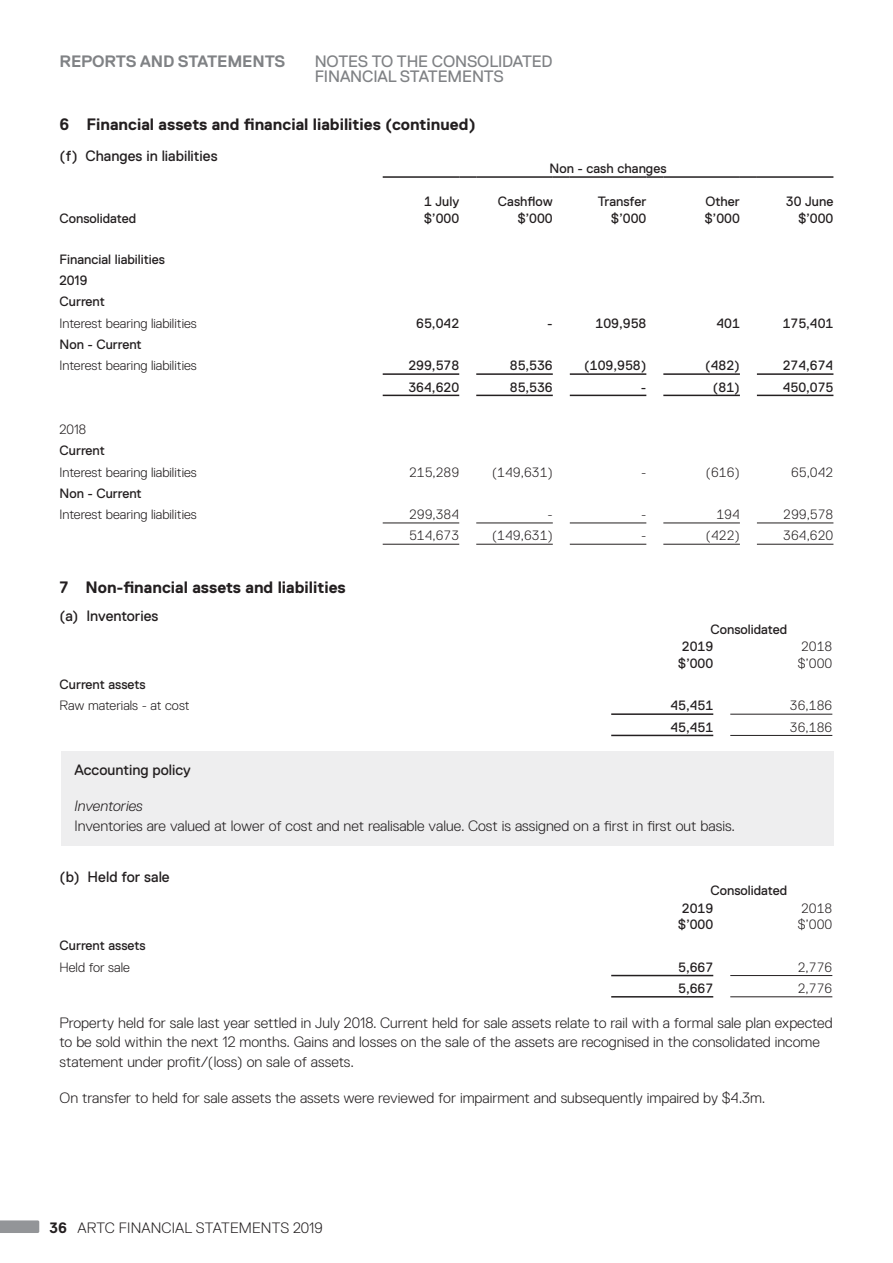
<style>
.page{position:relative;width:893px;height:1263px;background:#fff}
.page>*{position:absolute;margin:0;border:0;box-sizing:border-box;transform-origin:0 0}
.SUBHEADING{font:700 16.5px "Replica Std";color:#231f20}
.SUBHEADING_CAPS{font:16.5px/15px "Replica Std";letter-spacing:-.01em;color:#808285}
.SUBHEADING_CAPS-2{font:700 16.5px "Replica Std";letter-spacing:-.01em;color:#808285}
.BASIC_BODY_TEXT{font:300 15px/19.5px "Replica Std";color:#231f20}
.BASIC_BODY_TEXT-2{font:15px "Replica Std";color:#231f20}
.Financials_-_Num_-_2{font:13.5px/16.5px "Replica Std";color:#231f20;text-align:right}
.Financials_-_Default{font:300 13.5px "Replica Std";color:#231f20}
.Financials_-_Num_-_2-2{font:300 13.5px "Replica Std";color:#231f20}
.Financials_-_Default-2{font:13.5px "Replica Std";color:#231f20}
.Financials_-_Consoli{font:13.5px "Replica Std";color:#231f20}
.s1{font-style:italic}
.s2{font-weight:700}
</style>
<div class="page">
<svg style="left:0;top:1220px;width:39px;height:13px"></svg>
<hr style="left:383px;top:176px;width:76px;height:2px;background:#231f20">
<svg style="left:459px;top:176px;width:17px;height:2px"></svg>
<hr style="left:476px;top:176px;width:77px;height:2px;background:#231f20">
<svg style="left:553px;top:176px;width:17px;height:2px"></svg>
<hr style="left:570px;top:176px;width:76px;height:2px;background:#231f20">
<svg style="left:646px;top:176px;width:17px;height:2px"></svg>
<hr style="left:663px;top:176px;width:77px;height:2px;background:#231f20">
<svg style="left:740px;top:176px;width:17px;height:2px"></svg>
<hr style="left:757px;top:176px;width:76px;height:2px;background:#231f20">
<hr style="left:383px;top:373px;width:76px;height:2px;background:#231f20">
<hr style="left:383px;top:395px;width:76px;height:1px;background:#231f20">
<hr style="left:476px;top:373px;width:77px;height:2px;background:#231f20">
<hr style="left:476px;top:395px;width:77px;height:1px;background:#231f20">
<hr style="left:570px;top:373px;width:76px;height:2px;background:#231f20">
<hr style="left:570px;top:395px;width:76px;height:1px;background:#231f20">
<hr style="left:663px;top:373px;width:77px;height:2px;background:#231f20">
<hr style="left:663px;top:395px;width:77px;height:1px;background:#231f20">
<hr style="left:757px;top:373px;width:76px;height:2px;background:#231f20">
<hr style="left:757px;top:395px;width:76px;height:1px;background:#231f20">
<hr style="left:383px;top:523px;width:76px;height:1px;background:#231f20">
<hr style="left:383px;top:544px;width:76px;height:1px;background:#231f20">
<hr style="left:476px;top:523px;width:77px;height:1px;background:#231f20">
<hr style="left:476px;top:544px;width:77px;height:1px;background:#231f20">
<hr style="left:570px;top:523px;width:76px;height:1px;background:#231f20">
<hr style="left:570px;top:544px;width:76px;height:1px;background:#231f20">
<hr style="left:663px;top:523px;width:77px;height:1px;background:#231f20">
<hr style="left:663px;top:544px;width:77px;height:1px;background:#231f20">
<hr style="left:757px;top:523px;width:76px;height:1px;background:#231f20">
<hr style="left:757px;top:544px;width:76px;height:1px;background:#231f20">
<hr style="left:611px;top:713px;width:102px;height:2px;background:#231f20">
<hr style="left:611px;top:735px;width:102px;height:1px;background:#231f20">
<hr style="left:730px;top:714px;width:102px;height:1px;background:#231f20">
<hr style="left:730px;top:735px;width:102px;height:1px;background:#231f20">
<hr style="left:611px;top:975px;width:102px;height:1px;background:#231f20">
<hr style="left:611px;top:996px;width:102px;height:1px;background:#231f20">
<hr style="left:730px;top:975px;width:102px;height:1px;background:#231f20">
<hr style="left:730px;top:996px;width:102px;height:1px;background:#231f20">
<div style="left:61px;top:751px;width:772px;height:94px;background:#eeeeef"></div>
<p class="SUBHEADING_CAPS-2" style="left:60px;top:53px;width:227px">REPORTS AND STATEMENTS</p>
<p class="SUBHEADING_CAPS" style="left:315px;top:54px;width:239px">NOTES TO THE CONSOLIDATED<br>FINANCIAL STATEMENTS</p>
<p class="SUBHEADING" style="left:60px;top:115px;width:418px">6 Financial assets and financial liabilities (continued)</p>
<p class="BASIC_BODY_TEXT-2" style="left:60px;top:147px;width:160px">(f) Changes in liabilities</p>
<p class="Financials_-_Consoli" style="left:550px;top:161px;width:119px">Non - cash changes</p>
<p class="Financials_-_Default-2" style="left:60px;top:211px;width:78px">Consolidated</p>
<p class="Financials_-_Num_-_2" style="left:424px;top:193px;width:37px;text-align:left">1 July $’000</p>
<p class="Financials_-_Num_-_2" style="left:498px;top:193px;width:56px">Cashflow $’000</p>
<p class="Financials_-_Num_-_2" style="left:598px;top:193px;width:50px">Transfer $’000</p>
<p class="Financials_-_Num_-_2" style="left:705px;top:193px;width:37px;text-align:left">Other $’000</p>
<p class="Financials_-_Num_-_2" style="left:786px;top:193px;width:49px">30 June $’000</p>
<p class="Financials_-_Default-2" style="left:60px;top:252px;width:107px">Financial liabilities</p>
<p class="Financials_-_Default-2" style="left:60px;top:273px;width:29px">2019</p>
<p class="Financials_-_Default-2" style="left:60px;top:294px;width:47px">Current</p>
<p class="Financials_-_Default" style="left:60px;top:316px;width:139px">Interest bearing liabilities</p>
<p class="Financials_-_Num_-_2" style="left:416px;top:315px;width:44px">65,042</p>
<p class="Financials_-_Num_-_2" style="left:547px;top:315px;width:7px">-</p>
<p class="Financials_-_Num_-_2" style="left:596px;top:315px;width:52px">109,958</p>
<p class="Financials_-_Num_-_2" style="left:716px;top:315px;width:25px">401</p>
<p class="Financials_-_Num_-_2" style="left:783px;top:315px;width:52px">175,401</p>
<p class="Financials_-_Default-2" style="left:60px;top:337px;width:84px">Non - Current</p>
<p class="Financials_-_Default" style="left:60px;top:358px;width:139px">Interest bearing liabilities</p>
<p class="Financials_-_Num_-_2" style="left:408px;top:357px;width:52px">299,578</p>
<p class="Financials_-_Num_-_2" style="left:510px;top:357px;width:44px">85,536</p>
<p class="Financials_-_Num_-_2" style="left:584px;top:357px;width:64px">(109,958)</p>
<p class="Financials_-_Num_-_2" style="left:705px;top:357px;width:36px">(482)</p>
<p class="Financials_-_Num_-_2" style="left:783px;top:357px;width:52px">274,674</p>
<p class="Financials_-_Num_-_2" style="left:408px;top:379px;width:52px">364,620</p>
<p class="Financials_-_Num_-_2" style="left:510px;top:379px;width:44px">85,536</p>
<p class="Financials_-_Num_-_2" style="left:641px;top:379px;width:7px">-</p>
<p class="Financials_-_Num_-_2" style="left:713px;top:379px;width:28px">(81)</p>
<p class="Financials_-_Num_-_2" style="left:783px;top:379px;width:52px">450,075</p>
<p class="Financials_-_Default" style="left:60px;top:422px;width:28px">2018</p>
<p class="Financials_-_Default-2" style="left:60px;top:443px;width:47px">Current</p>
<p class="Financials_-_Default" style="left:60px;top:464px;width:139px">Interest bearing liabilities</p>
<p class="Financials_-_Num_-_2-2" style="left:409px;top:464px;width:52px">215,289</p>
<p class="Financials_-_Num_-_2-2" style="left:492px;top:464px;width:62px">(149,631)</p>
<p class="Financials_-_Num_-_2-2" style="left:641px;top:464px;width:7px">-</p>
<p class="Financials_-_Num_-_2-2" style="left:706px;top:464px;width:36px">(616)</p>
<p class="Financials_-_Num_-_2-2" style="left:791px;top:464px;width:44px">65,042</p>
<p class="Financials_-_Default-2" style="left:60px;top:486px;width:84px">Non - Current</p>
<p class="Financials_-_Default" style="left:60px;top:507px;width:139px">Interest bearing liabilities</p>
<p class="Financials_-_Num_-_2-2" style="left:409px;top:507px;width:52px">299,384</p>
<p class="Financials_-_Num_-_2-2" style="left:547px;top:507px;width:7px">-</p>
<p class="Financials_-_Num_-_2-2" style="left:641px;top:507px;width:7px">-</p>
<p class="Financials_-_Num_-_2-2" style="left:716px;top:507px;width:25px">194</p>
<p class="Financials_-_Num_-_2-2" style="left:783px;top:507px;width:52px">299,578</p>
<p class="Financials_-_Num_-_2-2" style="left:409px;top:528px;width:52px">514,673</p>
<p class="Financials_-_Num_-_2-2" style="left:492px;top:528px;width:62px">(149,631)</p>
<p class="Financials_-_Num_-_2-2" style="left:641px;top:528px;width:7px">-</p>
<p class="Financials_-_Num_-_2-2" style="left:706px;top:528px;width:36px">(422)</p>
<p class="Financials_-_Num_-_2-2" style="left:783px;top:528px;width:52px">364,620</p>
<p class="SUBHEADING" style="left:60px;top:578px;width:288px">7 Non-financial assets and liabilities</p>
<p class="BASIC_BODY_TEXT-2" style="left:60px;top:607px;width:100px">(a) Inventories</p>
<p class="Financials_-_Consoli" style="left:710px;top:621px;width:78px">Consolidated</p>
<p class="Financials_-_Num_-_2" style="left:682px;top:638px;width:33px">2019</p>
<p class="Financials_-_Num_-_2-2" style="left:801px;top:639px;width:33px">2018</p>
<p class="Financials_-_Num_-_2" style="left:678px;top:655px;width:37px">$’000</p>
<p class="Financials_-_Num_-_2-2" style="left:798px;top:656px;width:36px">$’000</p>
<p class="Financials_-_Default-2" style="left:60px;top:677px;width:88px">Current assets</p>
<p class="Financials_-_Default" style="left:60px;top:698px;width:132px">Raw materials - at cost</p>
<p class="Financials_-_Num_-_2" style="left:670px;top:697px;width:44px">45,451</p>
<p class="Financials_-_Num_-_2-2" style="left:790px;top:698px;width:44px">36,186</p>
<p class="Financials_-_Num_-_2" style="left:670px;top:719px;width:44px">45,451</p>
<p class="Financials_-_Num_-_2-2" style="left:790px;top:719px;width:44px">36,186</p>
<p class="BASIC_BODY_TEXT-2" style="left:74px;top:761px;width:118px">Accounting policy</p>
<p class="BASIC_BODY_TEXT" style="left:74px;top:796px;width:662px"><span class="s1">Inventories<br></span>Inventories are valued at lower of cost and net realisable value. Cost is assigned on a first in first out basis.</p>
<p class="BASIC_BODY_TEXT-2" style="left:60px;top:869px;width:112px">(b) Held for sale</p>
<p class="Financials_-_Consoli" style="left:710px;top:883px;width:78px">Consolidated</p>
<p class="Financials_-_Num_-_2" style="left:682px;top:900px;width:33px">2019</p>
<p class="Financials_-_Num_-_2-2" style="left:801px;top:900px;width:33px">2018</p>
<p class="Financials_-_Num_-_2" style="left:678px;top:916px;width:37px">$’000</p>
<p class="Financials_-_Num_-_2-2" style="left:798px;top:917px;width:36px">$’000</p>
<p class="Financials_-_Default-2" style="left:60px;top:938px;width:88px">Current assets</p>
<p class="Financials_-_Default" style="left:60px;top:959px;width:72px">Held for sale</p>
<p class="Financials_-_Num_-_2" style="left:678px;top:959px;width:37px">5,667</p>
<p class="Financials_-_Num_-_2-2" style="left:798px;top:959px;width:36px">2,776</p>
<p class="Financials_-_Num_-_2" style="left:678px;top:980px;width:37px">5,667</p>
<p class="Financials_-_Num_-_2-2" style="left:798px;top:981px;width:36px">2,776</p>
<p class="BASIC_BODY_TEXT" style="left:60px;top:1013px;width:775px">Property held for sale last year settled in July 2018. Current held for sale assets relate to rail with a formal sale plan expected to be sold within the next 12 months. Gains and losses on the sale of the assets are recognised in the consolidated income statement under profit/(loss) on sale of assets.</p>
<p class="BASIC_BODY_TEXT" style="left:60px;top:1088px;width:707px">On transfer to held for sale assets the assets were reviewed for impairment and subsequently impaired by $4.3m.</p>
<p class="BASIC_BODY_TEXT" style="left:50px;top:1218px;width:275px"><span class="s2">36</span> ARTC FINANCIAL STATEMENTS 2019</p>
</div>
